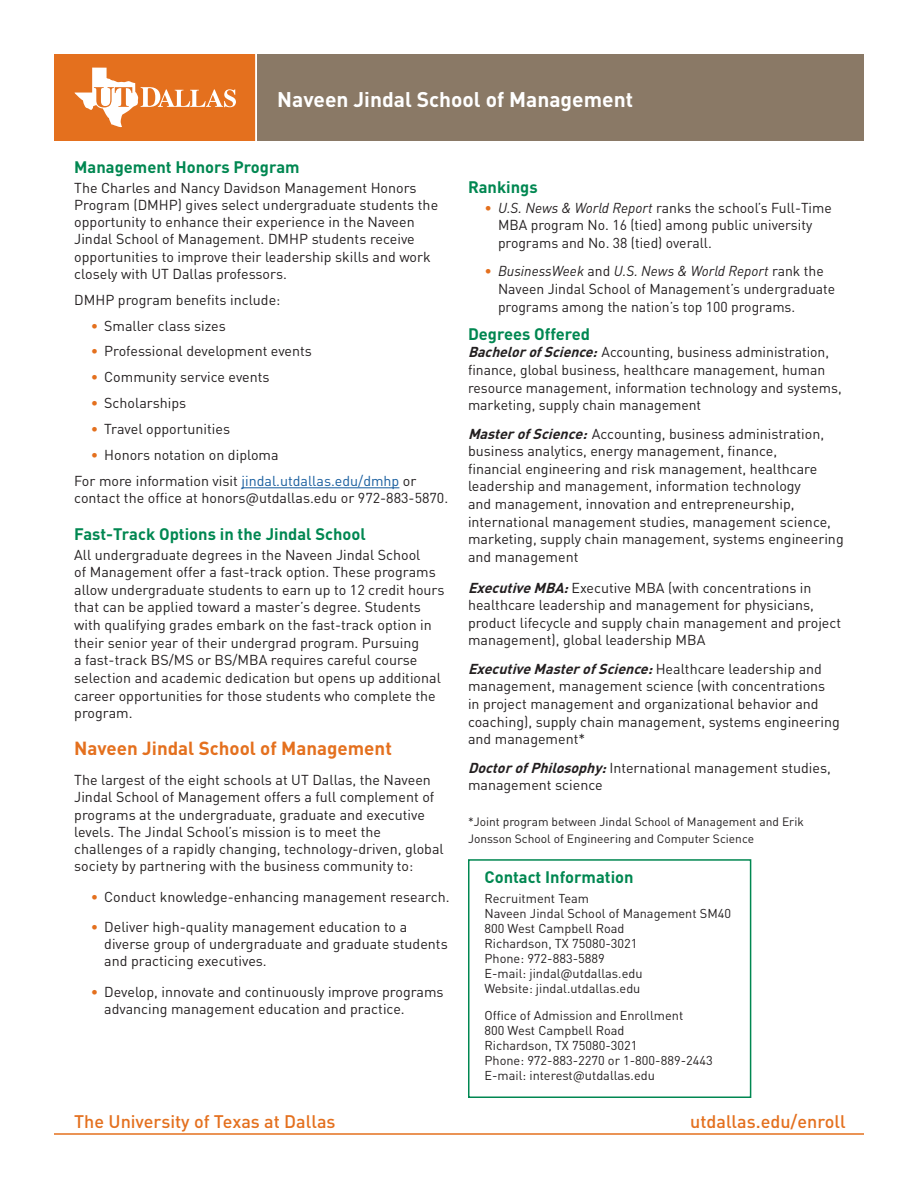
<style>
.page{position:relative;width:918px;height:1188px;background:#fff}
.page>*{position:absolute;margin:0;border:0;box-sizing:border-box;transform-origin:0 0}
.t1{font:700 21px "DIN Pro";color:#fff}
.t2{font:700 18.75px "DIN Pro";color:#e4701e}
.t3{font:500 18px "DIN Pro";color:#e4701e}
.t4{font:700 16.5px "DIN Pro";color:#008751}
.t5{font:14.25px/17.7px "DIN Pro";color:#231f20}
.t6{font:12.75px/15px "DIN Pro";color:#231f20}
.t7{font:12px/17.7px "DIN Pro";color:#231f20}
.s1{color:#e4701e}
.s2{color:#175d9e}
.s3{font-style:italic}
.s4{font-weight:700;font-style:italic}
</style>
<div class="page">
<hr style="left:54px;top:1133px;width:810px;height:2px;background:#e4701e">
<hr style="left:242px;top:487px;width:157px;height:1px;background:#175d9e">
<div style="left:468px;top:859px;width:283px;height:239px;border:2px solid #008751"></div>
<div style="left:54px;top:54px;width:202px;height:86px;background:#e4701e"></div>
<svg style="left:75px;top:68px;width:161px;height:59px"></svg>
<hr style="left:255px;top:40px;width:3px;height:107px;background:#fff">
<div style="left:257px;top:54px;width:607px;height:86px;background:#8a7966"></div>
<h1 class="t1" style="left:277px;top:85px;width:357px">Naveen Jindal School of Management</h1>
<p class="t4" style="left:74px;top:156px;width:227px">Management Honors Program</p>
<p class="t5" style="left:74px;top:178px;width:365px;line-height:17.2px">The Charles and Nancy Davidson Management Honors Program (DMHP) gives select undergraduate students the opportunity to enhance their experience in the Naveen Jindal School of Management. DMHP students receive opportunities to improve their leadership skills and work closely with UT Dallas professors.</p>
<p class="t5" style="left:74px;top:290px;width:208px">DMHP program benefits include:</p>
<p class="t5" style="left:91px;top:316px;width:137px"><span class="s1">•</span> Smaller class sizes</p>
<p class="t5" style="left:91px;top:342px;width:223px"><span class="s1">•</span> Professional development events</p>
<p class="t5" style="left:91px;top:368px;width:180px"><span class="s1">•</span> Community service events</p>
<p class="t5" style="left:91px;top:394px;width:97px"><span class="s1">•</span> Scholarships</p>
<p class="t5" style="left:91px;top:420px;width:141px"><span class="s1">•</span> Travel opportunities</p>
<p class="t5" style="left:91px;top:445px;width:189px"><span class="s1">•</span> Honors notation on diploma</p>
<p class="t5" style="left:74px;top:472px;width:376px;line-height:17.2px">For more information visit <span class="s2">jindal.utdallas.edu/dmhp</span> or contact the office at honors@utdallas.edu or 972-883-5870.</p>
<p class="t4" style="left:74px;top:523px;width:293px">Fast-Track Options in the Jindal School</p>
<p class="t5" style="left:74px;top:545px;width:372px">All undergraduate degrees in the Naveen Jindal School<br>of Management offer a fast-track option. These programs allow undergraduate students to earn up to 12 credit hours that can be applied toward a master’s degree. Students with qualifying grades embark on the fast-track option in their senior year of their undergrad program. Pursuing<br>a fast-track BS/MS or BS/MBA requires careful course selection and academic dedication but opens up additional career opportunities for those students who complete the program.</p>
<p class="t2" style="left:74px;top:735px;width:319px">Naveen Jindal School of Management</p>
<p class="t5" style="left:74px;top:771px;width:371px;line-height:17.2px">The largest of the eight schools at UT Dallas, the Naveen Jindal School of Management offers a full complement of programs at the undergraduate, graduate and executive levels. The Jindal School’s mission is to meet the challenges of a rapidly changing, technology-driven, global society by partnering with the business community to:</p>
<p class="t5" style="left:91px;top:887px;width:360px"><span class="s1">•</span> Conduct knowledge-enhancing management research.</p>
<p class="t5" style="left:104px;top:917px;width:345px;line-height:17.2px;text-indent:-14px"><span class="s1">•</span> Deliver high-quality management education to a diverse group of undergraduate and graduate students and practicing executives.</p>
<p class="t5" style="left:104px;top:982px;width:341px;line-height:17.2px;text-indent:-14px"><span class="s1">•</span> Develop, innovate and continuously improve programs advancing management education and practice.</p>
<p class="t3" style="left:74px;top:1110px;width:263px">The University of Texas at Dallas</p>
<p class="t4" style="left:468px;top:176px;width:71px">Rankings</p>
<p class="t5" style="left:498px;top:198px;width:335px;text-indent:-14px"><span class="s1">•</span> <span class="s3">U.S. News &amp; World Report</span> ranks the school’s Full-Time<br>MBA program No. 16 (tied) among public university programs and No. 38 (tied) overall.</p>
<p class="t5" style="left:498px;top:262px;width:339px;text-indent:-14px"><span class="s1">•</span> <span class="s3">BusinessWeek</span> and <span class="s3">U.S. News &amp; World Report</span> rank the<br>Naveen Jindal School of Management’s undergraduate programs among the nation’s top 100 programs.</p>
<p class="t4" style="left:468px;top:322px;width:124px">Degrees Offered</p>
<p class="t5" style="left:468px;top:343px;width:375px"><span class="s4">BachelorofScience:</span>Accounting, business administration, finance, global business, healthcare management, human resource management, information technology and systems, marketing, supply chain management</p>
<p class="t5" style="left:468px;top:424px;width:377px"><span class="s4">MasterofScience:</span>Accounting, business administration, business analytics, energy management, finance,<br>financial engineering and risk management, healthcare leadership and management, information technology<br>and management, innovation and entrepreneurship, international management studies, management science, marketing, supply chain management, systems engineering and management</p>
<p class="t5" style="left:468px;top:578px;width:375px"><span class="s4">ExecutiveMBA:</span>Executive MBA (with concentrations in healthcare leadership and management for physicians, product lifecycle and supply chain management and project management), global leadership MBA</p>
<p class="t5" style="left:468px;top:659px;width:373px"><span class="s4">ExecutiveMasterofScience:</span>H e a l t h c a r e l e a d e r s h i p a n d management, management science (with concentrations in project management and organizational behavior and coaching), supply chain management, systems engineering and management*</p>
<p class="t5" style="left:468px;top:758px;width:364px"><span class="s4">DoctorofPhilosophy:</span>International management studies, management science</p>
<p class="t7" style="left:468px;top:812px;width:337px">*Joint program between Jindal School of Management and Erik<br>Jonsson School of Engineering and Computer Science</p>
<p class="t4" style="left:484px;top:866px;width:151px">Contact Information</p>
<p class="t6" style="left:484px;top:890px;width:248px">Recruitment Team<br>Naveen Jindal School of Management SM40<br>800 West Campbell Road<br>Richardson, TX 75080-3021<br>Phone: 972-883-5889<br>E-mail: jindal@utdallas.edu<br>Website: jindal.utdallas.edu</p>
<p class="t6" style="left:484px;top:1008px;width:200px">Office of Admission and Enrollment</p>
<p class="t6" style="left:484px;top:1023px;width:142px">800 West Campbell Road</p>
<p class="t6" style="left:484px;top:1038px;width:154px">Richardson, TX 75080-3021</p>
<p class="t6" style="left:484px;top:1053px;width:230px">Phone: 972-883-2270 or 1-800-889-2443</p>
<p class="t6" style="left:484px;top:1068px;width:172px">E-mail: interest@utdallas.edu</p>
<p class="t3" style="left:690px;top:1110px;width:157px">utdallas.edu/enroll</p>
</div>
